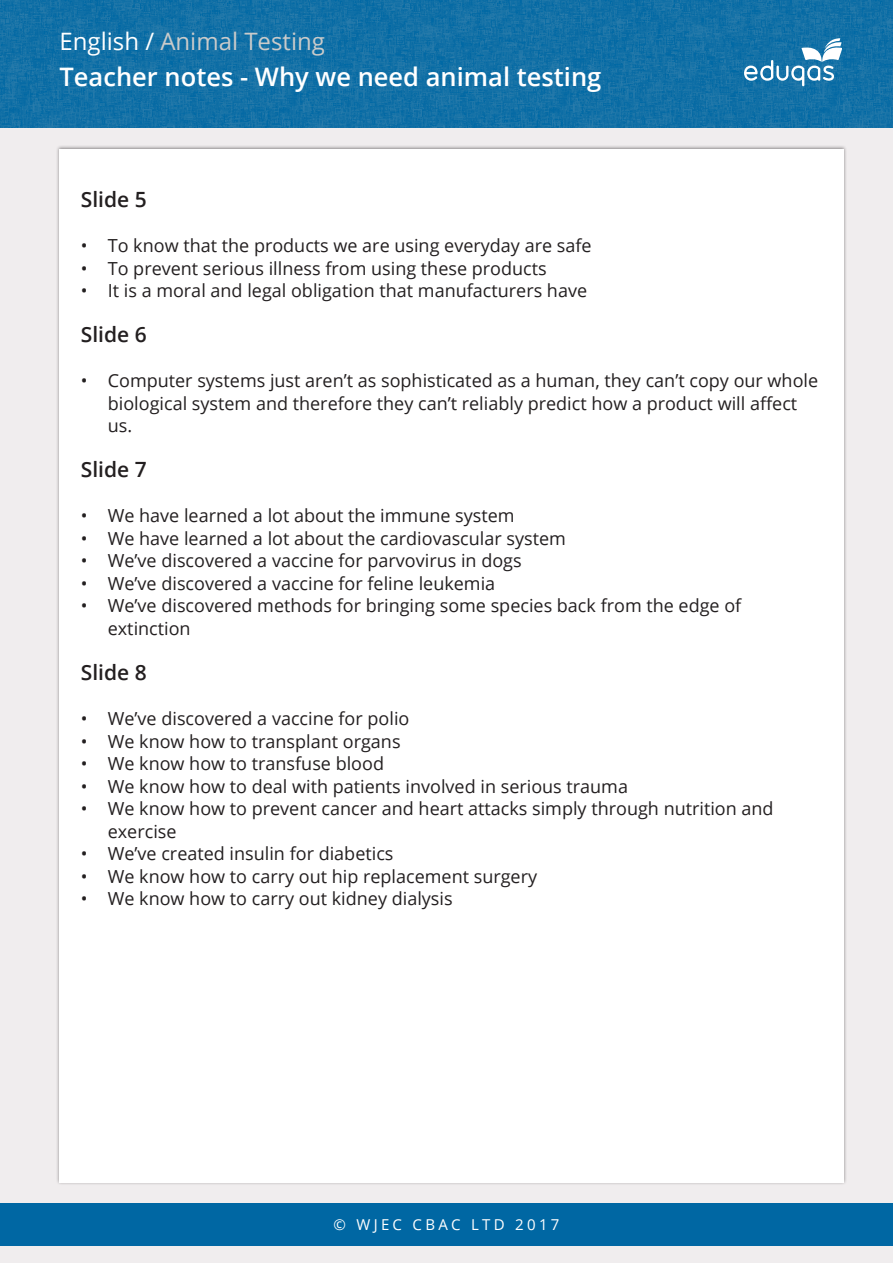
<style>
.page{position:relative;width:893px;height:1263px;background:#f0edee}
.page>*{position:absolute;margin:0;border:0;box-sizing:border-box;transform-origin:0 0}
.t1{font:600 25.5px "Open Sans";color:#fff}
.t2{font:24px "Open Sans";color:#cbcbca}
.t3{font:600 21px "Open Sans";color:#231f20}
.t4{font:18px/22.5px "Open Sans";color:#231f20}
.t5{font:15px "Open Sans";letter-spacing:.22em;color:#fff}
.s1{color:#fff}
</style>
<div class="page">
<img style="left:0;top:0;width:893px;height:128px">
<svg style="left:744px;top:38px;width:98px;height:48px"></svg>
<div style="left:0;top:1203px;width:893px;height:43px;background:#0067a3"></div>
<div style="left:60px;top:149px;width:784px;height:1033px;background:#fff"></div>
<h2 class="t2" style="left:60px;top:25px;width:267px"><span class="s1">English /</span> Animal Testing</h2>
<h1 class="t1" style="left:60px;top:60px;width:543px">Teacher notes - Why we need animal testing</h1>
<p class="t3" style="left:81px;top:185px;width:67px">Slide 5</p>
<p class="t4" style="left:81px;top:234px;width:512px">• To know that the products we are using everyday are safe</p>
<p class="t4" style="left:81px;top:257px;width:467px">• To prevent serious illness from using these products</p>
<p class="t4" style="left:81px;top:279px;width:508px">• It is a moral and legal obligation that manufacturers have</p>
<p class="t3" style="left:81px;top:320px;width:67px">Slide 6</p>
<p class="t4" style="left:108px;top:369px;width:712px;text-indent:-27px">• Computer systems just aren’t as sophisticated as a human, they can’t copy our whole biological system and therefore they can’t reliably predict how a product will affect us.</p>
<p class="t3" style="left:81px;top:455px;width:67px">Slide 7</p>
<p class="t4" style="left:81px;top:504px;width:435px">• We have learned a lot about the immune system</p>
<p class="t4" style="left:81px;top:527px;width:487px">• We have learned a lot about the cardiovascular system</p>
<p class="t4" style="left:81px;top:549px;width:442px">• We’ve discovered a vaccine for parvovirus in dogs</p>
<p class="t4" style="left:81px;top:572px;width:416px">• We’ve discovered a vaccine for feline leukemia</p>
<p class="t4" style="left:108px;top:594px;width:635px;text-indent:-27px">• We’ve discovered methods for bringing some species back from the edge of extinction</p>
<p class="t3" style="left:81px;top:658px;width:67px">Slide 8</p>
<p class="t4" style="left:81px;top:707px;width:330px">• We’ve discovered a vaccine for polio</p>
<p class="t4" style="left:81px;top:729px;width:321px">• We know how to transplant organs</p>
<p class="t4" style="left:81px;top:752px;width:305px">• We know how to transfuse blood</p>
<p class="t4" style="left:81px;top:774px;width:549px">• We know how to deal with patients involved in serious trauma</p>
<p class="t4" style="left:108px;top:797px;width:667px;text-indent:-27px">• We know how to prevent cancer and heart attacks simply through nutrition and exercise</p>
<p class="t4" style="left:81px;top:842px;width:314px">• We’ve created insulin for diabetics</p>
<p class="t4" style="left:81px;top:864px;width:458px">• We know how to carry out hip replacement surgery</p>
<p class="t4" style="left:81px;top:887px;width:373px">• We know how to carry out kidney dialysis</p>
<p class="t5" style="left:333px;top:1214px;width:227px">© WJEC CBAC LTD 2017</p>
</div>
